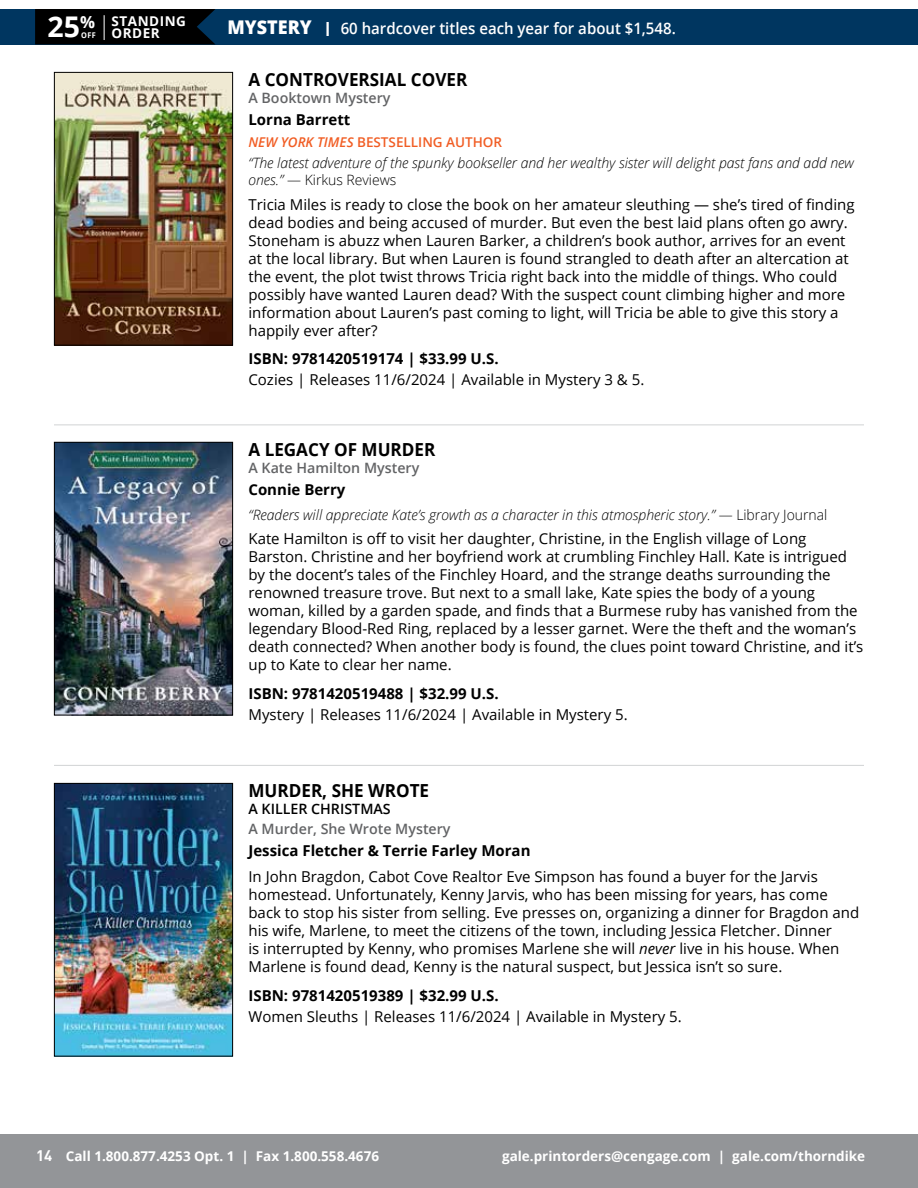
<style>
.page{position:relative;width:918px;height:1188px;background:#fff}
.page>*{position:absolute;margin:0;border:0;box-sizing:border-box;transform-origin:0 0}
.t1{font:700 28.5px "Open Sans";color:#fff}
.t2{font:700 18px "Open Sans";color:#000;scale:.95 1}
.t3{font:600 15.75px "Open Sans";color:#fff;scale:.95 1}
.t4{font:15px/18px "Open Sans";color:#000}
.t5{font:700 15px "Open Sans";color:#000}
.t6{font:italic 300 14.25px/17.2px "Open Sans";color:#000}
.t7{font:600 14.25px "Open Sans";color:#636466}
.t8{font:600 14.25px "Open Sans";color:#000}
.t9{font:700 13.5px "Open Sans";color:#fff}
.t10{font:600 13.5px "Open Sans";color:#f15d24}
.t11{font:700 13.5px/12px "Open Sans";letter-spacing:.04em;color:#fff}
.s1{font-weight:800;font-size:18.9px}
.s2{font-size:19.5px}
.s3{font-size:7.8px}
.s4{font-style:italic}
.s5{font-style:normal}
.s6{font-family:"DIN Offc";font-size:15px}
</style>
<div class="page">
<div style="left:0;top:1134px;width:918px;height:54px;background:#939598"></div>
<div style="left:0;top:9px;width:918px;height:35px;background:#003660"></div>
<div style="left:35px;top:9px;width:180px;height:35px;background:#000"></div>
<img style="left:56px;top:74px;width:175px;height:270px">
<div style="left:54px;top:72px;width:179px;height:274px;border:1px solid #000"></div>
<img style="left:56px;top:444px;width:175px;height:269px">
<div style="left:54px;top:442px;width:179px;height:273px;border:1px solid #000"></div>
<hr style="left:54px;top:765px;width:810px;height:1px;background:#d1d3d4">
<img style="left:56px;top:785px;width:175px;height:270px">
<div style="left:54px;top:783px;width:179px;height:274px;border:1px solid #000"></div>
<hr style="left:54px;top:424px;width:810px;height:1px;background:#d1d3d4">
<h1 class="t1" style="left:47px;top:7px;width:49px">25<sup>%</sup></h1>
<p class="t3" style="left:228px;top:18px;width:473px"><span class="s1">MYSTERY</span> <span class="s2">I</span> 60 hardcover titles each year for about $1,548.</p>
<p class="t11" style="left:81px;top:14px;width:106px;text-indent:30px">STANDING<br><span class="s3">OFF</span> ORDER</p>
<p class="t2" style="left:248px;top:67px;width:232px">A CONTROVERSIAL COVER</p>
<p class="t7" style="left:248px;top:88px;width:144px">A Booktown Mystery</p>
<p class="t5" style="left:248px;top:109px;width:104px">Lorna Barrett</p>
<p class="t10" style="left:248px;top:133px;width:255px"><span class="s4">NEW YORK TIMES</span> BESTSELLING AUTHOR</p>
<p class="t6" style="left:248px;top:154px;width:607px">“The latest adventure of the spunky bookseller and her wealthy sister will delight past fans and add new ones.” <span class="s5">— Kirkus Reviews</span></p>
<p class="t4" style="left:248px;top:195px;width:608px">Tricia Miles is ready to close the book on her amateur sleuthing — she’s tired of finding dead bodies and being accused of murder. But even the best laid plans often go awry.<br>Stoneham is abuzz when Lauren Barker, a children’s book author, arrives for an event at the local library. But when Lauren is found strangled to death after an altercation at the event, the plot twist throws Tricia right back into the middle of things. Who could possibly have wanted Lauren dead? With the suspect count climbing higher and more information about Lauren’s past coming to light, will Tricia be able to give this story a happily ever after?</p>
<p class="t5" style="left:248px;top:348px;width:252px">ISBN: 9781420519174 | $33.99 U.S.</p>
<p class="t4" style="left:248px;top:371px;width:397px">Cozies | Releases 11/6/2024 | Available in Mystery 3 &amp; 5.</p>
<p class="t2" style="left:248px;top:436px;width:198px">A LEGACY OF MURDER</p>
<p class="t7" style="left:248px;top:458px;width:172px">A Kate Hamilton Mystery</p>
<p class="t5" style="left:248px;top:479px;width:98px">Connie Berry</p>
<p class="t6" style="left:248px;top:505px;width:580px">“Readers will appreciate Kate’s growth as a character in this atmospheric story.” <span class="s5">— Library Journal</span></p>
<p class="t4" style="left:248px;top:529px;width:616px">Kate Hamilton is off to visit her daughter, Christine, in the English village of Long Barston. Christine and her boyfriend work at crumbling Finchley Hall. Kate is intrigued by the docent’s tales of the Finchley Hoard, and the strange deaths surrounding the renowned treasure trove. But next to a small lake, Kate spies the body of a young woman, killed by a garden spade, and finds that a Burmese ruby has vanished from the legendary Blood-Red Ring, replaced by a lesser garnet. Were the theft and the woman’s death connected? When another body is found, the clues point toward Christine, and it’s up to Kate to clear her name.</p>
<p class="t5" style="left:248px;top:682px;width:252px">ISBN: 9781420519488 | $32.99 U.S.</p>
<p class="t4" style="left:248px;top:705px;width:381px">Mystery | Releases 11/6/2024 | Available in Mystery 5.</p>
<p class="t2" style="left:248px;top:778px;width:192px">MURDER, SHE WROTE</p>
<p class="t8" style="left:248px;top:799px;width:144px">A KILLER CHRISTMAS</p>
<p class="t7" style="left:248px;top:819px;width:204px">A Murder, She Wrote Mystery</p>
<p class="t5" style="left:248px;top:840px;width:284px">Jessica Fletcher &amp; Terrie Farley Moran</p>
<p class="t4" style="left:248px;top:867px;width:612px">In John Bragdon, Cabot Cove Realtor Eve Simpson has found a buyer for the Jarvis homestead. Unfortunately, Kenny Jarvis, who has been missing for years, has come back to stop his sister from selling. Eve presses on, organizing a dinner for Bragdon and his wife, Marlene, to meet the citizens of the town, including Jessica Fletcher. Dinner<br>is interrupted by Kenny, who promises Marlene she will <span class="s4">never</span> live in his house. When Marlene is found dead, Kenny is the natural suspect, but Jessica isn’t so sure.</p>
<p class="t5" style="left:248px;top:985px;width:252px">ISBN: 9781420519389 | $32.99 U.S.</p>
<p class="t4" style="left:248px;top:1007px;width:435px">Women Sleuths | Releases 11/6/2024 | Available in Mystery 5.</p>
<p class="t9" style="left:36px;top:1146px;width:344px"><span class="s6">14</span> Call 1.800.877.4253 Opt. 1 | Fax 1.800.558.4676</p>
<p class="t9" style="left:502px;top:1146px;width:365px">gale.printorders@cengage.com | gale.com/thorndike</p>
</div>
